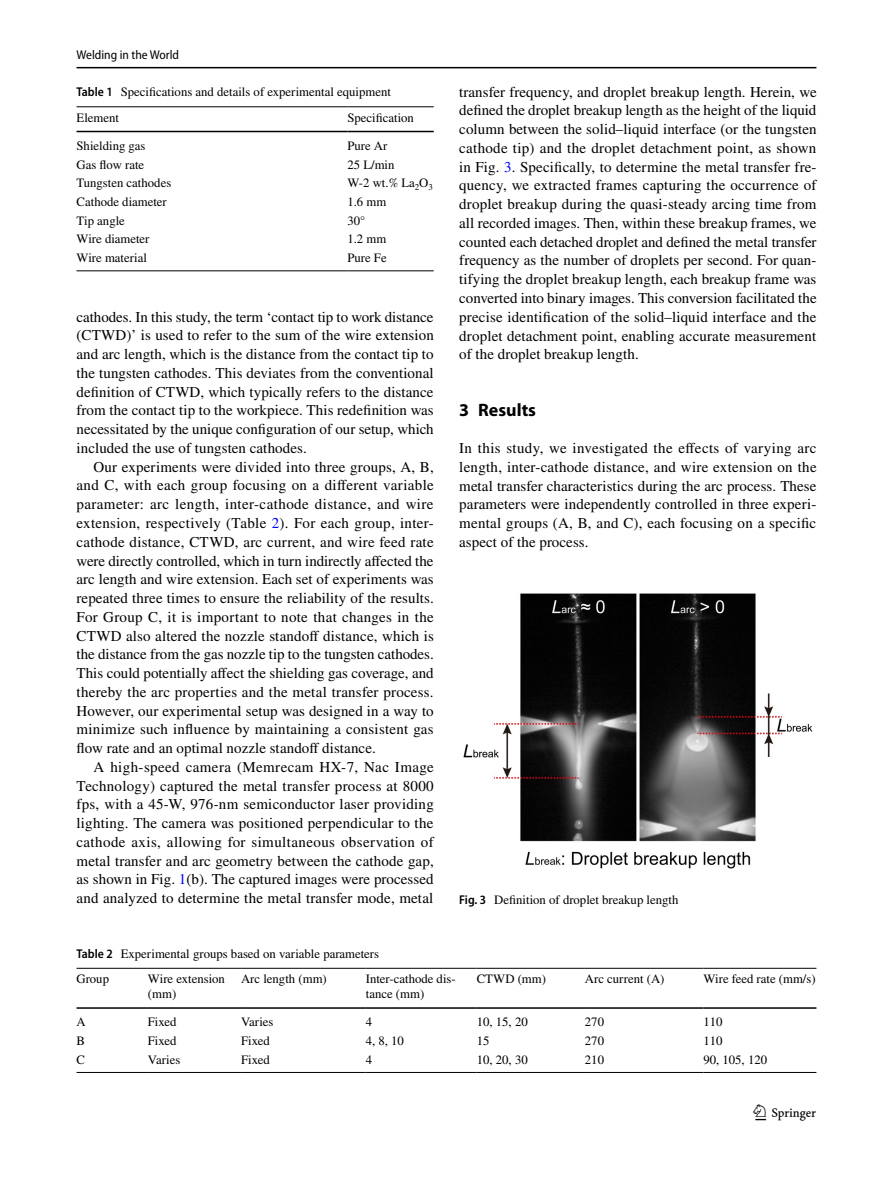
<style>
.page{position:relative;width:893px;height:1187px;background:#fff}
.page>*{position:absolute;margin:0;border:0;box-sizing:border-box;transform-origin:0 0}
.t1{font:22.5px "Springnew Regular 3";color:#000}
.t2{font:700 18px "Myriad Pro";color:#000}
.t3{font:15px/18.8px "STIX";letter-spacing:.005em;color:#000;text-align:justify}
.t4{font:12.75px/25.5px "STIX";color:#000}
.t5{font:semi-condensed 12.75px "Myriad Pro";color:#000}
.s1{font-family:"Myriad Pro";font-weight:600;font-stretch:semi-condensed}
.s2{color:#00f}
</style>
<div class="page">
<hr style="left:77px;top:67px;width:739px;height:1px;background:#000">
<hr style="left:77px;top:106px;width:270px;height:1px;background:#000">
<hr style="left:77px;top:131px;width:270px;height:1px;background:#000">
<hr style="left:347px;top:106px;width:87px;height:1px;background:#000">
<hr style="left:347px;top:131px;width:87px;height:1px;background:#000">
<hr style="left:77px;top:270px;width:270px;height:1px;background:#000">
<hr style="left:347px;top:270px;width:87px;height:1px;background:#000">
<hr style="left:77px;top:967px;width:71px;height:1px;background:#000">
<hr style="left:77px;top:1007px;width:71px;height:1px;background:#000">
<hr style="left:148px;top:967px;width:93px;height:1px;background:#000">
<hr style="left:148px;top:1007px;width:93px;height:1px;background:#000">
<hr style="left:241px;top:967px;width:125px;height:1px;background:#000">
<hr style="left:241px;top:1007px;width:125px;height:1px;background:#000">
<hr style="left:366px;top:967px;width:111px;height:1px;background:#000">
<hr style="left:366px;top:1007px;width:111px;height:1px;background:#000">
<hr style="left:477px;top:967px;width:108px;height:1px;background:#000">
<hr style="left:477px;top:1007px;width:108px;height:1px;background:#000">
<hr style="left:585px;top:967px;width:118px;height:1px;background:#000">
<hr style="left:585px;top:1007px;width:118px;height:1px;background:#000">
<hr style="left:703px;top:967px;width:113px;height:1px;background:#000">
<hr style="left:703px;top:1007px;width:113px;height:1px;background:#000">
<hr style="left:77px;top:1071px;width:71px;height:1px;background:#000">
<hr style="left:148px;top:1071px;width:93px;height:1px;background:#000">
<hr style="left:241px;top:1071px;width:125px;height:1px;background:#000">
<hr style="left:366px;top:1071px;width:111px;height:1px;background:#000">
<hr style="left:477px;top:1071px;width:108px;height:1px;background:#000">
<hr style="left:585px;top:1071px;width:118px;height:1px;background:#000">
<hr style="left:703px;top:1071px;width:113px;height:1px;background:#000">
<img style="left:463px;top:594px;width:349px;height:274px">
<p class="t5" style="left:77px;top:48px;width:104px">Welding in the World</p>
<p class="t4" style="left:77px;top:80px;width:316px"><span class="s1">Table 1</span> Specifications and details of experimental equipment<br>Element</p>
<p class="t4" style="left:347px;top:106px;width:68px">Specification</p>
<p class="t4" style="left:77px;top:134px;width:70px">Shielding gas</p>
<p class="t4" style="left:347px;top:134px;width:41px">Pure Ar</p>
<p class="t4" style="left:77px;top:152px;width:69px">Gas flow rate</p>
<p class="t4" style="left:347px;top:152px;width:49px">25 L/min</p>
<p class="t4" style="left:77px;top:171px;width:96px">Tungsten cathodes</p>
<p class="t4" style="left:347px;top:171px;width:87px">W-2 wt.% La<sub>2</sub>O<sub>3</sub></p>
<p class="t4" style="left:77px;top:190px;width:92px">Cathode diameter</p>
<p class="t4" style="left:347px;top:190px;width:40px">1.6 mm</p>
<p class="t4" style="left:77px;top:208px;width:50px">Tip angle</p>
<p class="t4" style="left:347px;top:208px;width:19px">30°</p>
<p class="t4" style="left:77px;top:227px;width:74px">Wire diameter</p>
<p class="t4" style="left:347px;top:227px;width:40px">1.2 mm</p>
<p class="t4" style="left:77px;top:246px;width:72px">Wire material</p>
<p class="t4" style="left:347px;top:246px;width:41px">Pure Fe</p>
<p class="t3" style="left:77px;top:308px;width:359px">cathodes. In this study, the term ‘contact tip to work distance (CTWD)’ is used to refer to the sum of the wire extension and arc length, which is the distance from the contact tip to the tungsten cathodes. This deviates from the conventional definition of CTWD, which typically refers to the distance from the contact tip to the workpiece. This redefinition was necessitated by the unique configuration of our setup, which included the use of tungsten cathodes.</p>
<p class="t3" style="left:77px;top:458px;width:359px;text-indent:17px">Our experiments were divided into three groups, A, B, and C, with each group focusing on a different variable parameter: arc length, inter-cathode distance, and wire extension, respectively (Table <span class="s2">2</span>). For each group, inter&shy;cathode distance, CTWD, arc current, and wire feed rate were directly controlled, which in turn indirectly affected the arc length and wire extension. Each set of experiments was repeated three times to ensure the reliability of the results.<br>For Group C, it is important to note that changes in the CTWD also altered the nozzle standoff distance, which is the distance from the gas nozzle tip to the tungsten cathodes.<br>This could potentially affect the shielding gas coverage, and thereby the arc properties and the metal transfer process.<br>However, our experimental setup was designed in a way to minimize such influence by maintaining a consistent gas flow rate and an optimal nozzle standoff distance.</p>
<p class="t3" style="left:77px;top:758px;width:359px;text-indent:17px">A high-speed camera (Memrecam HX-7, Nac Image Technology) captured the metal transfer process at 8000 fps, with a 45-W, 976-nm semiconductor laser providing lighting. The camera was positioned perpendicular to the cathode axis, allowing for simultaneous observation of metal transfer and arc geometry between the cathode gap, as shown in Fig. <span class="s2">1</span>(b). The captured images were processed and analyzed to determine the metal transfer mode, metal</p>
<p class="t3" style="left:459px;top:83px;width:359px">transfer frequency, and droplet breakup length. Herein, we defined the droplet breakup length as the height of the liquid column between the solid–liquid interface (or the tungsten cathode tip) and the droplet detachment point, as shown in Fig. <span class="s2">3</span>. Specifically, to determine the metal transfer fre&shy;quency, we extracted frames capturing the occurrence of droplet breakup during the quasi-steady arcing time from all recorded images. Then, within these breakup frames, we counted each detached droplet and defined the metal transfer frequency as the number of droplets per second. For quan&shy;tifying the droplet breakup length, each breakup frame was converted into binary images. This conversion facilitated the precise identification of the solid–liquid interface and the droplet detachment point, enabling accurate measurement of the droplet breakup length.</p>
<p class="t2" style="left:459px;top:398px;width:78px">3 Results</p>
<p class="t3" style="left:459px;top:439px;width:359px">In this study, we investigated the effects of varying arc length, inter-cathode distance, and wire extension on the metal transfer characteristics during the arc process. These parameters were independently controlled in three experi&shy;mental groups (A, B, and C), each focusing on a specific aspect of the process.</p>
<p class="t4" style="left:459px;top:887px;width:221px"><span class="s1">Fig. 3</span> Definition of droplet breakup length</p>
<p class="t4" style="left:77px;top:941px;width:304px"><span class="s1">Table 2</span> Experimental groups based on variable parameters<br>Group</p>
<p class="t4" style="left:148px;top:972px;width:79px;line-height:15px">Wire extension (mm)</p>
<p class="t4" style="left:241px;top:967px;width:87px">Arc length (mm)</p>
<p class="t4" style="left:366px;top:972px;width:92px;line-height:15px">Inter-cathode dis&shy;tance (mm)</p>
<p class="t4" style="left:477px;top:967px;width:71px">CTWD (mm)</p>
<p class="t4" style="left:585px;top:967px;width:81px">Arc current (A)</p>
<p class="t4" style="left:703px;top:967px;width:114px">Wire feed rate (mm/s)</p>
<p class="t4" style="left:77px;top:1010px;width:11px">A</p>
<p class="t4" style="left:148px;top:1010px;width:30px">Fixed</p>
<p class="t4" style="left:241px;top:1010px;width:34px">Varies</p>
<p class="t4" style="left:366px;top:1010px;width:8px">4</p>
<p class="t4" style="left:477px;top:1010px;width:52px">10, 15, 20</p>
<p class="t4" style="left:585px;top:1010px;width:21px">270</p>
<p class="t4" style="left:703px;top:1010px;width:21px">110</p>
<p class="t4" style="left:77px;top:1028px;width:10px">B</p>
<p class="t4" style="left:148px;top:1028px;width:30px">Fixed</p>
<p class="t4" style="left:241px;top:1028px;width:30px">Fixed</p>
<p class="t4" style="left:366px;top:1028px;width:40px">4, 8, 10</p>
<p class="t4" style="left:477px;top:1028px;width:14px">15</p>
<p class="t4" style="left:585px;top:1028px;width:21px">270</p>
<p class="t4" style="left:703px;top:1028px;width:21px">110</p>
<p class="t4" style="left:77px;top:1047px;width:10px">C</p>
<p class="t4" style="left:148px;top:1047px;width:34px">Varies</p>
<p class="t4" style="left:241px;top:1047px;width:30px">Fixed</p>
<p class="t4" style="left:366px;top:1047px;width:8px">4</p>
<p class="t4" style="left:477px;top:1047px;width:52px">10, 20, 30</p>
<p class="t4" style="left:585px;top:1047px;width:21px">210</p>
<p class="t4" style="left:703px;top:1047px;width:65px">90, 105, 120</p>
<h1 class="t1" style="left:755px;top:1104px;width:62px">1 3</h1>
</div>
